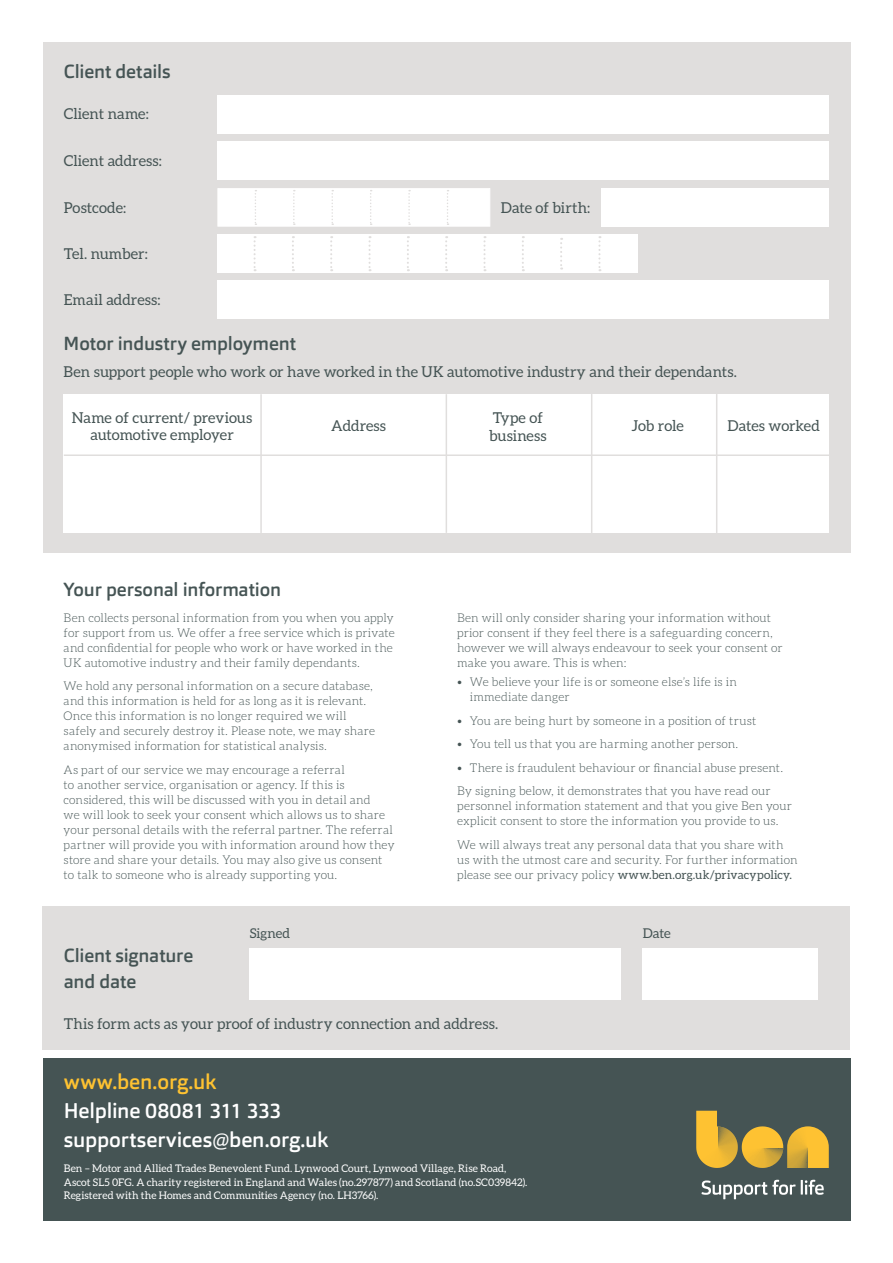
<style>
.page{position:relative;width:893px;height:1263px;background:#fff}
.page>*{position:absolute;margin:0;border:0;box-sizing:border-box;transform-origin:0 0}
.t1{font:500 21px "Orgon";letter-spacing:-.005em;color:#fff}
.t2{font:500 21px "Orgon";color:#fec231}
.Question{font:500 18.75px/25.5px "Orgon";letter-spacing:-.005em;color:#455454}
.Regular_10pt{font:15px/16.5px "Aleo";color:#455454;text-align:center}
.Light_10pt{font:13.5px "Aleo";letter-spacing:-.005em;color:#455454}
.Light_8pt{font:300 12px/15px "Aleo";letter-spacing:.01em;color:#455454}
.t3{font:10.5px/13.5px "Aleo";letter-spacing:.005em;color:#fff}
.s1{font-weight:400}
</style>
<div class="page">
<div style="left:43px;top:43px;width:807px;height:510px;background:#e0dedd"></div>
<div style="left:43px;top:906px;width:807px;height:143px;background:#e0dedd"></div>
<div style="left:217px;top:95px;width:612px;height:38px;background:#fff"></div>
<div style="left:217px;top:142px;width:612px;height:38px;background:#fff"></div>
<div style="left:217px;top:281px;width:612px;height:38px;background:#fff"></div>
<div style="left:217px;top:235px;width:420px;height:38px;background:#fff"></div>
<svg style="left:254px;top:236px;width:2px;height:35px"></svg>
<svg style="left:292px;top:236px;width:2px;height:35px"></svg>
<svg style="left:330px;top:236px;width:2px;height:35px"></svg>
<svg style="left:369px;top:236px;width:2px;height:35px"></svg>
<svg style="left:407px;top:236px;width:2px;height:35px"></svg>
<svg style="left:445px;top:236px;width:2px;height:35px"></svg>
<svg style="left:483px;top:236px;width:2px;height:35px"></svg>
<svg style="left:522px;top:236px;width:2px;height:35px"></svg>
<svg style="left:560px;top:238px;width:2px;height:32px"></svg>
<svg style="left:598px;top:236px;width:2px;height:35px"></svg>
<div style="left:218px;top:188px;width:272px;height:39px;background:#fff"></div>
<svg style="left:293px;top:190px;width:2px;height:35px"></svg>
<svg style="left:331px;top:190px;width:2px;height:35px"></svg>
<svg style="left:370px;top:190px;width:2px;height:35px"></svg>
<svg style="left:408px;top:190px;width:2px;height:35px"></svg>
<svg style="left:447px;top:190px;width:1px;height:35px"></svg>
<svg style="left:255px;top:190px;width:1px;height:35px"></svg>
<div style="left:602px;top:188px;width:227px;height:39px;background:#fff"></div>
<div style="left:43px;top:1058px;width:807px;height:162px;background:#455454"></div>
<svg style="left:696px;top:1111px;width:133px;height:57px"></svg>
<svg style="left:701px;top:1180px;width:94px;height:19px"></svg>
<svg style="left:801px;top:1180px;width:23px;height:15px"></svg>
<div style="left:250px;top:948px;width:371px;height:51px;background:#fff"></div>
<div style="left:643px;top:948px;width:175px;height:51px;background:#fff"></div>
<div style="left:64px;top:394px;width:765px;height:139px;background:#fff"></div>
<hr style="left:260px;top:394px;width:2px;height:139px;background:#e0dedd">
<hr style="left:64px;top:454px;width:765px;height:2px;background:#e0dedd">
<hr style="left:446px;top:394px;width:1px;height:139px;background:#e0dedd">
<hr style="left:591px;top:394px;width:1px;height:139px;background:#e0dedd">
<hr style="left:716px;top:394px;width:1px;height:139px;background:#e0dedd">
<p class="Question" style="left:64px;top:59px;width:108px">Client details</p>
<p class="Regular_10pt" style="left:64px;top:106px;width:87px">Client name:</p>
<p class="Regular_10pt" style="left:64px;top:152px;width:100px">Client address:</p>
<p class="Regular_10pt" style="left:64px;top:199px;width:64px">Postcode:</p>
<p class="Regular_10pt" style="left:501px;top:199px;width:91px">Date of birth:</p>
<p class="Regular_10pt" style="left:64px;top:245px;width:86px">Tel. number:</p>
<p class="Regular_10pt" style="left:64px;top:291px;width:98px">Email address:</p>
<p class="Question" style="left:64px;top:331px;width:234px">Motor industry employment</p>
<p class="Regular_10pt" style="left:64px;top:363px;width:675px">Ben support people who work or have worked in the UK automotive industry and their dependants.</p>
<p class="Regular_10pt" style="left:72px;top:409px;width:182px">Name of current/ previous automotive employer</p>
<p class="Regular_10pt" style="left:331px;top:417px;width:56px">Address</p>
<p class="Regular_10pt" style="left:489px;top:409px;width:59px;line-height:18px;text-align:left">Type of business</p>
<p class="Regular_10pt" style="left:632px;top:418px;width:54px">Job role</p>
<p class="Regular_10pt" style="left:727px;top:418px;width:94px">Dates worked</p>
<p class="Question" style="left:64px;top:577px;width:219px">Your personal information</p>
<p class="Light_8pt" style="left:64px;top:610px;width:332px">Ben collects personal information from you when you apply for support from us. We offer a free service which is private and confidential for people who work or have worked in the UK automotive industry and their family dependants.</p>
<p class="Light_8pt" style="left:64px;top:679px;width:313px">We hold any personal information on a secure database, and this information is held for as long as it is relevant.<br>Once this information is no longer required we will safely and securely destroy it. Please note, we may share anonymised information for statistical analysis.</p>
<p class="Light_8pt" style="left:64px;top:762px;width:332px">As part of our service we may encourage a referral<br>to another service, organisation or agency. If this is considered, this will be discussed with you in detail and<br>we will look to seek your consent which allows us to share your personal details with the referral partner. The referral partner will provide you with information around how they store and share your details. You may also give us consent to talk to someone who is already supporting you.</p>
<p class="Light_8pt" style="left:457px;top:610px;width:327px">Ben will only consider sharing your information without prior consent if they feel there is a safeguarding concern, however we will always endeavour to seek your consent or make you aware. This is when:</p>
<p class="Light_8pt" style="left:470px;top:674px;width:269px;text-indent:-13px">• We believe your life is or someone else’s life is in immediate danger</p>
<p class="Light_8pt" style="left:457px;top:713px;width:301px">• You are being hurt by someone in a position of trust</p>
<p class="Light_8pt" style="left:457px;top:736px;width:283px">• You tell us that you are harming another person.</p>
<p class="Light_8pt" style="left:457px;top:760px;width:327px">• There is fraudulent behaviour or financial abuse present.</p>
<p class="Light_8pt" style="left:457px;top:783px;width:336px">By signing below, it demonstrates that you have read our personnel information statement and that you give Ben your explicit consent to store the information you provide to us.</p>
<p class="Light_8pt" style="left:457px;top:837px;width:342px">We will always treat any personal data that you share with us with the utmost care and security. For further information please see our privacy policy <span class="s1">www.ben.org.uk/privacypolicy.</span></p>
<p class="Question" style="left:64px;top:943px;width:131px">Client signature and date</p>
<p class="Light_10pt" style="left:250px;top:926px;width:42px">Signed</p>
<p class="Light_10pt" style="left:643px;top:926px;width:29px">Date</p>
<p class="Regular_10pt" style="left:64px;top:1015px;width:436px">This form acts as your proof of industry connection and address.</p>
<p class="t2" style="left:64px;top:1068px;width:154px">www.ben.org.uk</p>
<p class="t1" style="left:64px;top:1097px;width:219px">Helpline 08081 311 333</p>
<p class="t1" style="left:64px;top:1126px;width:266px">supportservices@ben.org.uk</p>
<p class="t3" style="left:64px;top:1161px;width:465px">Ben – Motor and Allied Trades Benevolent Fund. Lynwood Court, Lynwood Village, Rise Road,<br>Ascot SL5 0FG. A charity registered in England and Wales (no.297877) and Scotland (no.SC039842).<br>Registered with the Homes and Communities Agency (no. LH3766).</p>
</div>
